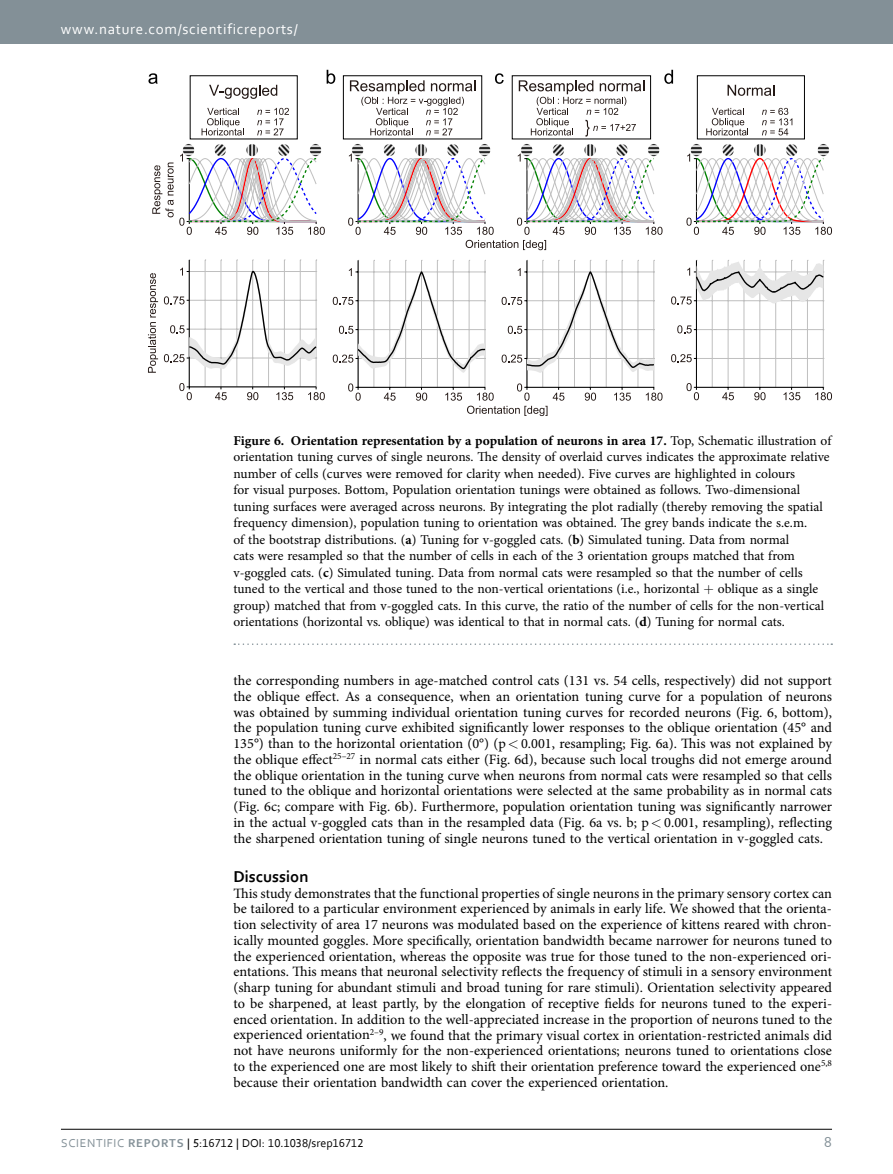
<style>
.page{position:relative;width:893px;height:1174px;background:#fff}
.page>*{position:absolute;margin:0;border:0;box-sizing:border-box;transform-origin:0 0}
.t1{font:700 16.5px "Corbel";color:#000}
.t2{font:15px "Corbel";letter-spacing:.045em;color:#fff}
.t3{font:15px "Corbel";color:#839097}
.t4{font:14.25px/15.8px "Minion Pro";color:#000;text-align:justify}
.t5{font:13.5px/16.5px "Minion Pro";color:#000}
.t6{font:12px "Corbel";color:#000}
.s1{font-weight:700}
.s2{color:#839097}
.s3{font-weight:700;color:#839097}
</style>
<div class="page">
<div style="left:0;top:0;width:893px;height:43px;background:#839097"></div>
<hr style="left:61px;top:1129px;width:771px;height:1px;background:#000">
<img style="left:182px;top:144px;width:647px;height:10px">
<svg style="left:148px;top:73px;width:10px;height:11px"></svg>
<svg style="left:257px;top:108px;width:32px;height:27px"></svg>
<svg style="left:209px;top:85px;width:68px;height:14px"></svg>
<div style="left:189px;top:259px;width:127px;height:128px;background:#fff;border:1px solid #fff"></div>
<hr style="left:316px;top:260px;width:1px;height:127px;background:#bfbfbf">
<hr style="left:300px;top:260px;width:1px;height:127px;background:#bfbfbf">
<hr style="left:284px;top:260px;width:1px;height:127px;background:#bfbfbf">
<hr style="left:268px;top:260px;width:1px;height:127px;background:#bfbfbf">
<hr style="left:252px;top:260px;width:1px;height:127px;background:#bfbfbf">
<hr style="left:237px;top:260px;width:1px;height:127px;background:#bfbfbf">
<hr style="left:221px;top:260px;width:1px;height:127px;background:#bfbfbf">
<hr style="left:205px;top:260px;width:1px;height:127px;background:#bfbfbf">
<hr style="left:189px;top:260px;width:1px;height:127px;background:#000">
<hr style="left:189px;top:386px;width:127px;height:1px;background:#000">
<svg style="left:215px;top:387px;width:12px;height:13px"></svg>
<svg style="left:247px;top:387px;width:11px;height:13px"></svg>
<svg style="left:276px;top:387px;width:17px;height:13px"></svg>
<svg style="left:308px;top:386px;width:17px;height:14px"></svg>
<svg style="left:179px;top:383px;width:13px;height:17px"></svg>
<svg style="left:164px;top:268px;width:153px;height:101px"></svg>
<svg style="left:148px;top:273px;width:10px;height:100px"></svg>
<svg style="left:202px;top:108px;width:42px;height:27px"></svg>
<div style="left:697px;top:75px;width:108px;height:64px;border:1px solid #000"></div>
<svg style="left:762px;top:108px;width:30px;height:27px"></svg>
<svg style="left:727px;top:85px;width:47px;height:11px"></svg>
<svg style="left:706px;top:108px;width:42px;height:27px"></svg>
<svg style="left:327px;top:70px;width:8px;height:14px"></svg>
<svg style="left:495px;top:73px;width:9px;height:11px"></svg>
<svg style="left:664px;top:70px;width:9px;height:14px"></svg>
<svg style="left:152px;top:154px;width:173px;height:81px"></svg>
<svg style="left:348px;top:154px;width:314px;height:96px"></svg>
<svg style="left:686px;top:154px;width:146px;height:81px"></svg>
<svg style="left:350px;top:80px;width:125px;height:55px"></svg>
<svg style="left:519px;top:80px;width:125px;height:57px"></svg>
<div style="left:696px;top:260px;width:128px;height:128px;background:#fff;border:1px solid #fff"></div>
<hr style="left:696px;top:329px;width:127px;height:1px;background:#bfbfbf">
<hr style="left:696px;top:358px;width:127px;height:1px;background:#bfbfbf">
<hr style="left:823px;top:260px;width:1px;height:127px;background:#bfbfbf">
<hr style="left:807px;top:260px;width:1px;height:127px;background:#bfbfbf">
<hr style="left:791px;top:260px;width:1px;height:127px;background:#bfbfbf">
<hr style="left:775px;top:260px;width:1px;height:127px;background:#bfbfbf">
<hr style="left:760px;top:260px;width:1px;height:127px;background:#bfbfbf">
<hr style="left:744px;top:260px;width:1px;height:127px;background:#bfbfbf">
<hr style="left:728px;top:260px;width:1px;height:127px;background:#bfbfbf">
<hr style="left:712px;top:260px;width:1px;height:127px;background:#bfbfbf">
<hr style="left:696px;top:260px;width:1px;height:127px;background:#000">
<hr style="left:696px;top:387px;width:127px;height:1px;background:#000">
<svg style="left:722px;top:387px;width:12px;height:13px"></svg>
<svg style="left:754px;top:387px;width:12px;height:13px"></svg>
<svg style="left:784px;top:387px;width:16px;height:13px"></svg>
<svg style="left:815px;top:387px;width:17px;height:13px"></svg>
<svg style="left:686px;top:383px;width:13px;height:17px"></svg>
<svg style="left:671px;top:354px;width:25px;height:8px"></svg>
<svg style="left:677px;top:325px;width:19px;height:8px"></svg>
<svg style="left:671px;top:260px;width:153px;height:44px"></svg>
<div style="left:527px;top:260px;width:127px;height:128px;background:#fff;border:1px solid #fff"></div>
<hr style="left:654px;top:260px;width:1px;height:127px;background:#bfbfbf">
<hr style="left:638px;top:260px;width:1px;height:127px;background:#bfbfbf">
<hr style="left:622px;top:260px;width:1px;height:127px;background:#bfbfbf">
<hr style="left:606px;top:260px;width:1px;height:127px;background:#bfbfbf">
<hr style="left:590px;top:260px;width:1px;height:127px;background:#bfbfbf">
<hr style="left:574px;top:260px;width:1px;height:127px;background:#bfbfbf">
<hr style="left:558px;top:260px;width:1px;height:127px;background:#bfbfbf">
<hr style="left:542px;top:260px;width:1px;height:127px;background:#bfbfbf">
<hr style="left:527px;top:260px;width:1px;height:127px;background:#000">
<hr style="left:527px;top:387px;width:127px;height:1px;background:#000">
<svg style="left:553px;top:387px;width:11px;height:14px"></svg>
<svg style="left:585px;top:387px;width:11px;height:14px"></svg>
<svg style="left:614px;top:387px;width:17px;height:14px"></svg>
<svg style="left:646px;top:387px;width:16px;height:14px"></svg>
<svg style="left:502px;top:268px;width:153px;height:105px"></svg>
<div style="left:358px;top:260px;width:127px;height:128px;background:#fff;border:1px solid #fff"></div>
<hr style="left:485px;top:260px;width:1px;height:127px;background:#bfbfbf">
<hr style="left:469px;top:260px;width:1px;height:127px;background:#bfbfbf">
<hr style="left:453px;top:260px;width:1px;height:127px;background:#bfbfbf">
<hr style="left:437px;top:260px;width:1px;height:127px;background:#bfbfbf">
<hr style="left:421px;top:260px;width:1px;height:127px;background:#bfbfbf">
<hr style="left:405px;top:260px;width:1px;height:127px;background:#bfbfbf">
<hr style="left:389px;top:260px;width:1px;height:127px;background:#bfbfbf">
<hr style="left:374px;top:260px;width:1px;height:127px;background:#bfbfbf">
<hr style="left:358px;top:260px;width:1px;height:127px;background:#000">
<hr style="left:358px;top:387px;width:127px;height:1px;background:#000">
<svg style="left:384px;top:387px;width:12px;height:14px"></svg>
<svg style="left:416px;top:387px;width:11px;height:14px"></svg>
<svg style="left:445px;top:383px;width:102px;height:33px"></svg>
<svg style="left:348px;top:383px;width:13px;height:18px"></svg>
<svg style="left:333px;top:268px;width:153px;height:105px"></svg>
<svg style="left:234px;top:643px;width:595px;height:2px"></svg>
<p class="t2" style="left:61px;top:19px;width:238px">www.nature.com/scientificreports/</p>
<p class="t5" style="left:233px;top:432px;width:599px"><span class="s1">Figure 6. Orientation representation by a population of neurons in area 17.</span> Top, Schematic illustration of orientation tuning curves of single neurons. The density of overlaid curves indicates the approximate relative number of cells (curves were removed for clarity when needed). Five curves are highlighted in colours<br>for visual purposes. Bottom, Population orientation tunings were obtained as follows. Two-dimensional tuning surfaces were averaged across neurons. By integrating the plot radially (thereby removing the spatial frequency dimension), population tuning to orientation was obtained. The grey bands indicate the s.e.m.<br>of the bootstrap distributions. (<span class="s1">a</span>) Tuning for v-goggled cats. (<span class="s1">b</span>) Simulated tuning. Data from normal<br>cats were resampled so that the number of cells in each of the 3 orientation groups matched that from v-goggled cats. (<span class="s1">c</span>) Simulated tuning. Data from normal cats were resampled so that the number of cells tuned to the vertical and those tuned to the non-vertical orientations (i.e., horizontal</p>
<p class="t5" style="left:233px;top:580px;width:592px;text-indent:484px">oblique as a single group) matched that from v-goggled cats. In this curve, the ratio of the number of cells for the non-vertical orientations (horizontal vs. oblique) was identical to that in normal cats. (<span class="s1">d</span>) Tuning for normal cats.</p>
<p class="t4" style="left:233px;top:672px;width:600px">the corresponding numbers in age-matched control cats (131 vs. 54 cells, respectively) did not support the oblique effect. As a consequence, when an orientation tuning curve for a population of neurons was obtained by summing individual orientation tuning curves for recorded neurons (Fig. 6, bottom), the population tuning curve exhibited significantly lower responses to the oblique orientation (45° and 135°) than to the horizontal orientation (0°) (p 0.001, resampling; Fig. 6a). This was not explained by the oblique effect<sup>25–27</sup> in normal cats either (Fig. 6d), because such local troughs did not emerge around the oblique orientation in the tuning curve when neurons from normal cats were resampled so that cells tuned to the oblique and horizontal orientations were selected at the same probability as in normal cats (Fig. 6c; compare with Fig. 6b). Furthermore, population orientation tuning was significantly narrower in the actual v-goggled cats than in the resampled data (Fig. 6a vs. b; p 0.001, resampling), reflecting the sharpened orientation tuning of single neurons tuned to the vertical orientation in v-goggled cats.</p>
<p class="t1" style="left:233px;top:866px;width:77px">Discussion</p>
<p class="t4" style="left:233px;top:885px;width:600px">This study demonstrates that the functional properties of single neurons in the primary sensory cortex can be tailored to a particular environment experienced by animals in early life. We showed that the orienta&shy;tion selectivity of area 17 neurons was modulated based on the experience of kittens reared with chron&shy;ically mounted goggles. More specifically, orientation bandwidth became narrower for neurons tuned to the experienced orientation, whereas the opposite was true for those tuned to the non-experienced ori&shy;entations. This means that neuronal selectivity reflects the frequency of stimuli in a sensory environment (sharp tuning for abundant stimuli and broad tuning for rare stimuli). Orientation selectivity appeared to be sharpened, at least partly, by the elongation of receptive fields for neurons tuned to the experi&shy;enced orientation. In addition to the well-appreciated increase in the proportion of neurons tuned to the experienced orientation<sup>2–9</sup>, we found that the primary visual cortex in orientation-restricted animals did not have neurons uniformly for the non-experienced orientations; neurons tuned to orientations close to the experienced one are most likely to shift their orientation preference toward the experienced one<sup>5,8 </sup>because their orientation bandwidth can cover the experienced orientation.</p>
<p class="t6" style="left:61px;top:1135px;width:304px"><span class="s2">Scientific</span> <span class="s3">Reports</span> | 5:16712 | DOI: 10.1038/srep16712</p>
<p class="t3" style="left:824px;top:1132px;width:9px">8</p>
</div>
